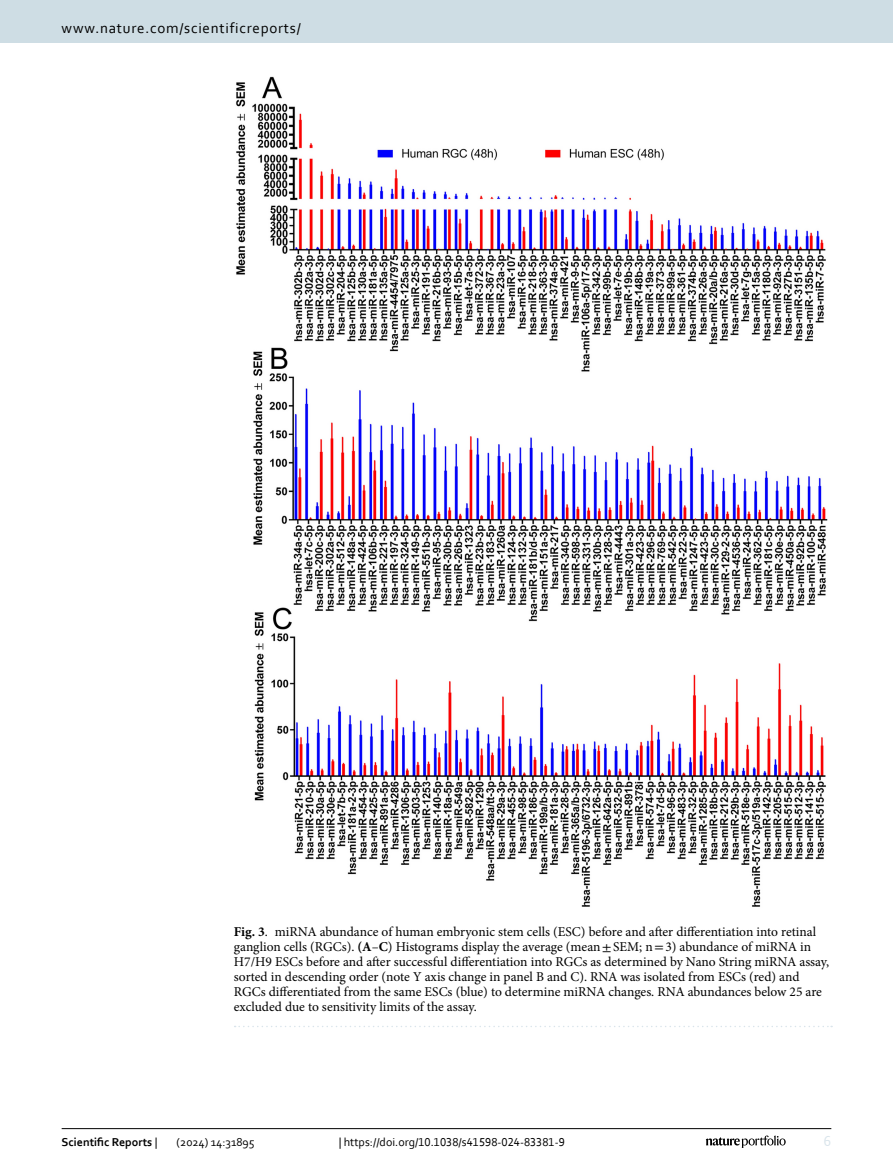
<style>
.page{position:relative;width:893px;height:1174px;background:#fff}
.page>*{position:absolute;margin:0;border:0;box-sizing:border-box;transform-origin:0 0}
.t1{font:15px "Corbel";letter-spacing:.05em;color:#000}
.t2{font:15px "Corbel";color:#d9e4eb}
.Figure_Caption{font:13.5px/15px "Minion Pro";color:#000}
.t3{font:12px "Corbel";color:#000}
.t4{font:700 12px "Corbel";color:#000}
.s1{font-weight:700}
.s2{font-family:"STIX"}
.s3{font-weight:400}
</style>
<div class="page">
<img style="left:236px;top:76px;width:592px;height:831px">
<svg style="left:235px;top:1026px;width:597px;height:1px"></svg>
<hr style="left:62px;top:1128px;width:769px;height:1px;background:#000">
<svg style="left:706px;top:1135px;width:80px;height:12px"></svg>
<div style="left:0;top:0;width:893px;height:43px;background:#cedde4"></div>
<p class="t1" style="left:62px;top:18px;width:241px">www.nature.com/scientificreports/</p>
<p class="Figure_Caption" style="left:234px;top:924px;width:597px"><span class="s1">Fig. 3</span>. miRNA abundance of human embryonic stem cells (ESC) before and after differentiation into retinal ganglion cells (RGCs). <span class="s1">(A</span>–<span class="s1">C</span>) Histograms display the average (mean<span class="s2">±</span>SEM; n<span class="s2">=</span>3) abundance of miRNA in H7/H9 ESCs before and after successful differentiation into RGCs as determined by Nano String miRNA assay, sorted in descending order (note Y axis change in panel B and C). RNA was isolated from ESCs (red) and RGCs differentiated from the same ESCs (blue) to determine miRNA changes. RNA abundances below 25 are excluded due to sensitivity limits of the assay.</p>
<p class="t4" style="left:62px;top:1134px;width:97px">Scientific Reports <span class="s3">|</span></p>
<p class="t3" style="left:177px;top:1134px;width:80px">(2024) 14:31895</p>
<p class="t3" style="left:339px;top:1134px;width:228px">| https://doi.org/10.1038/s41598-024-83381-9</p>
<p class="t2" style="left:824px;top:1132px;width:9px">6</p>
</div>
